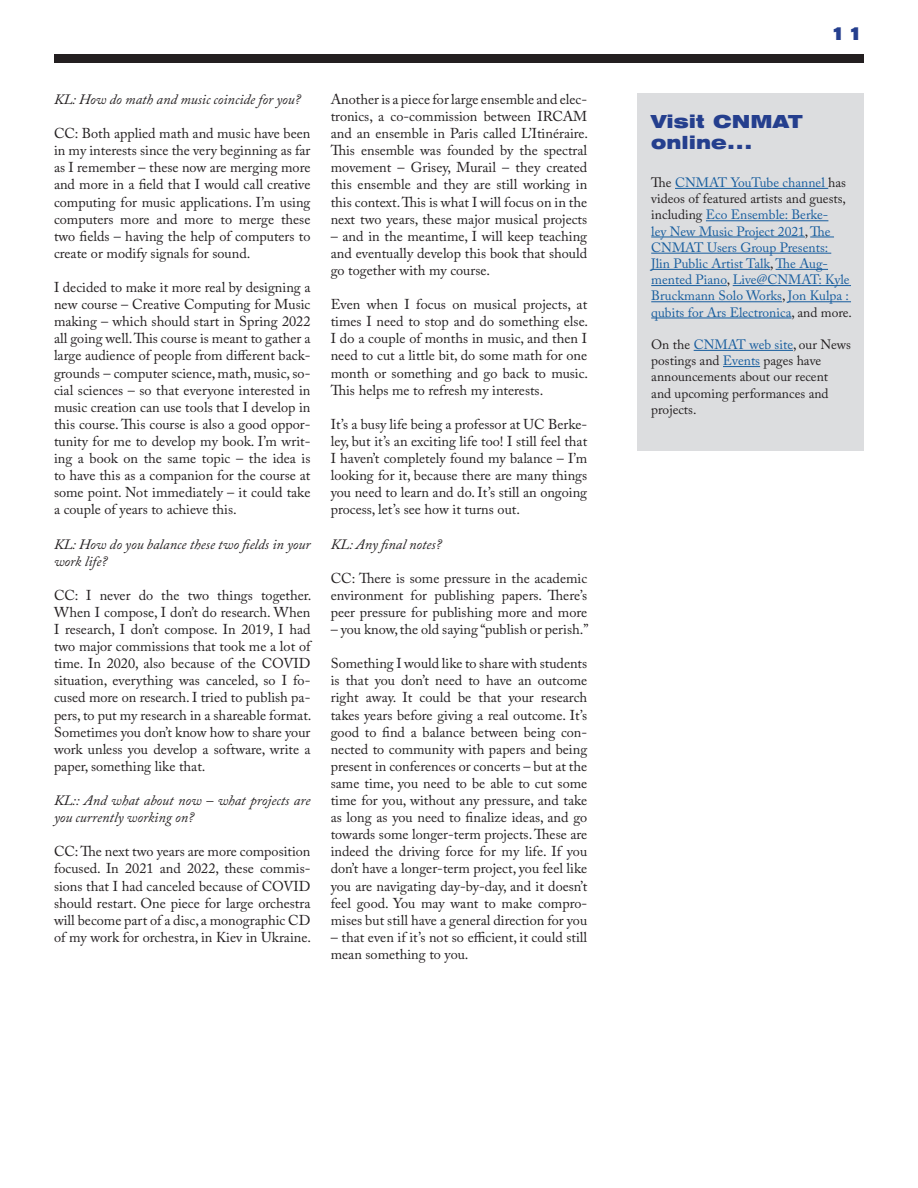
<style>
.page{position:relative;width:918px;height:1188px;background:#fff}
.page>*{position:absolute;margin:0;border:0;box-sizing:border-box;transform-origin:0 0}
.t1{font:900 expanded 18px/21.6px "Swiss 721 BT";color:#253f8e}
.t2{font:14.25px/17.1px "Adobe Caslon Pro";color:#231f20;text-align:justify}
.t3{font:italic 14.25px/17.1px "Adobe Caslon Pro";color:#231f20}
.t4{font:13.5px/16.2px "Adobe Caslon Pro";color:#175d9e}
.t5{font:13.5px/16.2px "Adobe Caslon Pro";color:#231f20}
.s1{color:#231f20}
.s2{color:#175d9e}
</style>
<div class="page">
<div style="left:637px;top:93px;width:227px;height:358px;background:#dcdddf"></div>
<div style="left:54px;top:54px;width:810px;height:9px;background:#231f20"></div>
<hr style="left:675px;top:188px;width:153px;height:1px;background:#175d9e">
<hr style="left:706px;top:220px;width:122px;height:1px;background:#175d9e">
<hr style="left:651px;top:237px;width:154px;height:1px;background:#175d9e">
<svg style="left:810px;top:237px;width:24px;height:1px"></svg>
<hr style="left:651px;top:253px;width:180px;height:1px;background:#175d9e">
<hr style="left:651px;top:269px;width:119px;height:1px;background:#175d9e">
<hr style="left:776px;top:269px;width:52px;height:1px;background:#175d9e">
<hr style="left:651px;top:285px;width:76px;height:1px;background:#175d9e">
<hr style="left:733px;top:285px;width:118px;height:1px;background:#175d9e">
<hr style="left:651px;top:301px;width:131px;height:1px;background:#175d9e">
<hr style="left:788px;top:301px;width:63px;height:1px;background:#175d9e">
<hr style="left:651px;top:318px;width:140px;height:1px;background:#175d9e">
<hr style="left:694px;top:350px;width:99px;height:1px;background:#175d9e">
<hr style="left:723px;top:366px;width:37px;height:1px;background:#175d9e">
<p class="t3" style="left:54px;top:90px;width:248px">KL: How do math and music coincide for you?</p>
<p class="t2" style="left:54px;top:125px;width:258px">CC: Both applied math and music have been in my interests since the very beginning as far as I remember – these now are merging more and more in a field that I would call creative computing for music applications. I’m using computers more and more to merge these two fields – having the help of computers to create or modify signals for sound.</p>
<p class="t2" style="left:54px;top:279px;width:258px">I decided to make it more real by designing a new course – Creative Computing for Music making – which should start in Spring 2022 all going well. This course is meant to gather a large audience of people from different back&shy;grounds – computer science, math, music, so&shy;cial sciences – so that everyone interested in music creation can use tools that I develop in this course. This course is also a good oppor&shy;tunity for me to develop my book. I’m writ&shy;ing a book on the same topic – the idea is to have this as a companion for the course at some point. Not immediately – it could take a couple of years to achieve this.</p>
<p class="t3" style="left:54px;top:535px;width:258px">KL: How do you balance these two fields in your work life?</p>
<p class="t2" style="left:54px;top:586px;width:259px">CC: I never do the two things together.<br>When I compose, I don’t do research. When I research, I don’t compose. In 2019, I had two major commissions that took me a lot of time. In 2020, also because of the COVID situation, everything was canceled, so I fo&shy;cused more on research. I tried to publish pa&shy;pers, to put my research in a shareable format.<br>Sometimes you don’t know how to share your work unless you develop a software, write a paper, something like that.</p>
<p class="t3" style="left:54px;top:792px;width:258px">KL:: And what about now – what projects are you currently working on?</p>
<p class="t2" style="left:54px;top:843px;width:258px">CC: The next two years are more composition focused. In 2021 and 2022, these commis&shy;sions that I had canceled because of COVID should restart. One piece for large orchestra will become part of a disc, a monographic CD of my work for orchestra, in Kiev in Ukraine.</p>
<p class="t2" style="left:331px;top:90px;width:259px">Another is a piece for large ensemble and elec&shy;tronics, a co-commission between IRCAM and an ensemble in Paris called L’Itinéraire.<br>This ensemble was founded by the spectral movement – Grisey, Murail – they created this ensemble and they are still working in this context. This is what I will focus on in the next two years, these major musical projects</p>
<p class="t2" style="left:331px;top:227px;width:258px">– and in the meantime, I will keep teaching and eventually develop this book that should go together with my course.</p>
<p class="t2" style="left:331px;top:296px;width:259px">Even when I focus on musical projects, at times I need to stop and do something else.<br>I do a couple of months in music, and then I need to cut a little bit, do some math for one month or something and go back to music.<br>This helps me to refresh my interests.</p>
<p class="t2" style="left:331px;top:415px;width:258px">It’s a busy life being a professor at UC Berke&shy;ley, but it’s an exciting life too! I still feel that I haven’t completely found my balance – I’m looking for it, because there are many things you need to learn and do. It’s still an ongoing process, let’s see how it turns out.</p>
<p class="t3" style="left:331px;top:535px;width:113px">KL: Any final notes?</p>
<p class="t2" style="left:331px;top:569px;width:258px">CC: There is some pressure in the academic environment for publishing papers. There’s peer pressure for publishing more and more</p>
<p class="t2" style="left:331px;top:621px;width:259px">– you know, the old saying “publish or perish.”</p>
<p class="t2" style="left:331px;top:655px;width:258px">Something I would like to share with students is that you don’t need to have an outcome right away. It could be that your research takes years before giving a real outcome. It’s good to find a balance between being con&shy;nected to community with papers and being present in conferences or concerts – but at the same time, you need to be able to cut some time for you, without any pressure, and take as long as you need to finalize ideas, and go towards some longer-term projects. These are indeed the driving force for my life. If you don’t have a longer-term project, you feel like you are navigating day-by-day, and it doesn’t feel good. You may want to make compro&shy;mises but still have a general direction for you</p>
<p class="t2" style="left:331px;top:928px;width:258px">– that even if it’s not so efficient, it could still mean something to you.</p>
<p class="t1" style="left:830px;top:22px;width:36px">11</p>
<p class="t1" style="left:651px;top:110px;width:153px">Visit CNMAT online...</p>
<p class="t4" style="left:651px;top:174px;width:202px"><span class="s1">The</span> CNMAT YouTube channel <span class="s1">has videos of featured artists and guests, including</span> Eco Ensemble: Berke-<br>ley New Music Project 2021<span class="s1">,</span> The<br>CNMAT Users Group Presents:<br>Jlin Public Artist Talk<span class="s1">,</span> The Aug&shy;mented Piano<span class="s1">,</span> Live@CNMAT: Kyle<br>Bruckmann Solo Works<span class="s1">,</span> Jon Kulpa : qubits for Ars Electronica<span class="s1">, and more.</span></p>
<p class="t5" style="left:651px;top:336px;width:201px">On the <span class="s2">CNMAT web site</span>, our News postings and <span class="s2">Events</span> pages have announcements about our recent and upcoming performances and projects.</p>
</div>
